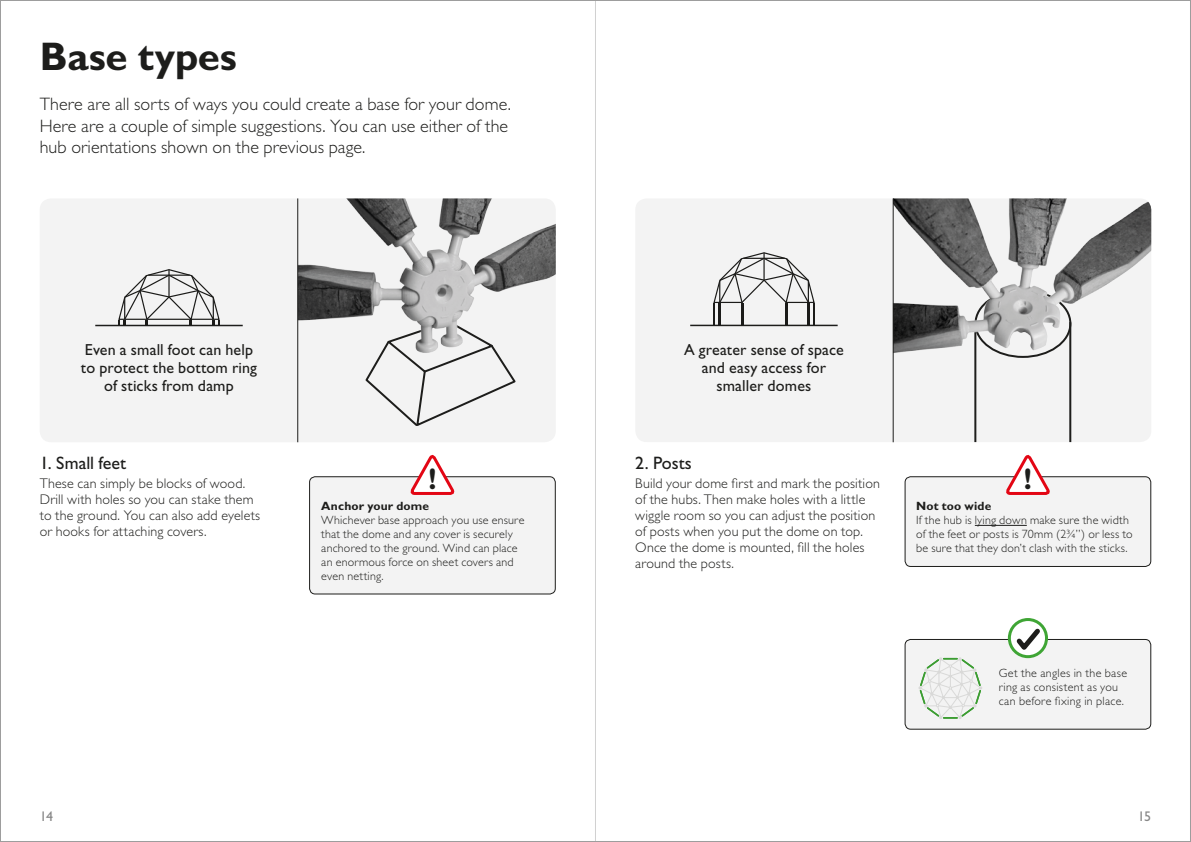
<style>
.page{position:relative;width:1191px;height:842px;background:#fff}
.page>*{position:absolute;margin:0;border:0;box-sizing:border-box;transform-origin:0 0}
.t1{font:700 40px "Gill Sans";letter-spacing:-.005em;color:#1d1d1b}
.t2{font:700 29.8px "Gill Sans";color:#1d1d1b}
.t3{font:300 18px/21.6px "Gill Sans";letter-spacing:.005em;color:#1d1d1b}
.t4{font:18px "Gill Sans";color:#1d1d1b}
.t5{font:16px/18px "Gill Sans";letter-spacing:.005em;color:#1d1d1b;text-align:center}
.t6{font:300 14px/16px "Gill Sans";letter-spacing:.01em;color:#1d1d1b}
.t7{font:14px "Gill Sans";color:#878787}
.t8{font:300 12px/14px "Gill Sans";letter-spacing:.02em;color:#1d1d1b}
.t9{font:700 12px "Gill Sans";letter-spacing:.015em;color:#1d1d1b}
</style>
<div class="page">
<div style="left:905px;top:639px;width:245px;height:90px;background:#f3f3f3;border-radius:6px"></div>
<div style="left:904px;top:639px;width:247px;height:91px;border:1px solid #1d1d1b;border-radius:6px"></div>
<svg style="left:918px;top:657px;width:64px;height:62px"></svg>
<svg style="left:1009px;top:619px;width:37px;height:38px"></svg>
<div style="left:1007px;top:618px;width:41px;height:40px;border:3px solid #3fa535;border-radius:50%"></div>
<svg style="left:1012px;top:624px;width:32px;height:31px"></svg>
<div style="left:905px;top:477px;width:245px;height:89px;background:#f3f3f3;border-radius:6px"></div>
<div style="left:904px;top:476px;width:247px;height:91px;border:1px solid #1d1d1b;border-radius:6px"></div>
<hr style="left:974px;top:525px;width:52px;height:1px;background:#1d1d1b">
<svg style="left:1004px;top:454px;width:45px;height:41px"></svg>
<div style="left:309px;top:477px;width:246px;height:117px;background:#f3f3f3;border-radius:6px"></div>
<div style="left:309px;top:476px;width:247px;height:118px;border:1px solid #1d1d1b;border-radius:6px"></div>
<svg style="left:408px;top:454px;width:46px;height:41px"></svg>
<div style="left:40px;top:198px;width:516px;height:244px;background:#f3f3f3;border-radius:11px"></div>
<svg style="left:118px;top:269px;width:102px;height:56px"></svg>
<hr style="left:95px;top:325px;width:148px;height:1px;background:#1d1d1b">
<div style="left:635px;top:198px;width:516px;height:244px;background:#f3f3f3;border-radius:11px"></div>
<hr style="left:974px;top:323px;width:2px;height:119px;background:#1d1d1b">
<hr style="left:1069px;top:323px;width:2px;height:119px;background:#1d1d1b">
<svg style="left:713px;top:252px;width:102px;height:52px"></svg>
<hr style="left:718px;top:303px;width:3px;height:23px;background:#1d1d1b">
<hr style="left:740px;top:303px;width:3px;height:23px;background:#1d1d1b">
<hr style="left:784px;top:303px;width:3px;height:23px;background:#1d1d1b">
<hr style="left:807px;top:303px;width:2px;height:23px;background:#1d1d1b">
<hr style="left:813px;top:303px;width:2px;height:23px;background:#1d1d1b">
<hr style="left:713px;top:303px;width:2px;height:23px;background:#1d1d1b">
<hr style="left:690px;top:325px;width:147px;height:1px;background:#1d1d1b">
<img style="left:893px;top:198px;width:258px;height:163px">
<hr style="left:892px;top:198px;width:1px;height:244px;background:#1d1d1b">
<img style="left:298px;top:198px;width:258px;height:241px">
<hr style="left:297px;top:198px;width:1px;height:244px;background:#1d1d1b">
<hr style="left:595px;top:0;width:1px;height:842px;background:#d1d1d1">
<h1 class="t1" style="left:40px;top:33px;width:199px">Base types</h1>
<h3 class="t3" style="left:40px;top:93px;width:472px">There are all sorts of ways you could create a base for your dome.<br>Here are a couple of simple suggestions. You can use either of the hub orientations shown on the previous page.</h3>
<h3 class="t5" style="left:81px;top:341px;width:177px">Even a small foot can help to protect the bottom ring of sticks from damp</h3>
<h3 class="t5" style="left:684px;top:341px;width:161px">A greater sense of space and easy access for smaller domes</h3>
<h3 class="t4" style="left:40px;top:452px;width:88px">1. Small feet</h3>
<p class="t6" style="left:40px;top:475px;width:222px">These can simply be blocks of wood.<br>Drill with holes so you can stake them to the ground. You can also add eyelets or hooks for attaching covers.</p>
<h2 class="t2" style="left:428px;top:461px;width:10px">!</h2>
<p class="t9" style="left:321px;top:499px;width:109px">Anchor your dome</p>
<p class="t8" style="left:321px;top:513px;width:205px">Whichever base approach you use ensure that the dome and any cover is securely anchored to the ground. Wind can place an enormous force on sheet covers and even netting.</p>
<h3 class="t4" style="left:635px;top:452px;width:58px">2. Posts</h3>
<p class="t6" style="left:635px;top:475px;width:246px">Build your dome first and mark the position of the hubs. Then make holes with a little wiggle room so you can adjust the position of posts when you put the dome on top.<br>Once the dome is mounted, fill the holes around the posts.</p>
<h2 class="t2" style="left:1024px;top:461px;width:10px">!</h2>
<p class="t9" style="left:916px;top:499px;width:77px">Not too wide</p>
<p class="t8" style="left:916px;top:513px;width:218px">If the hub is lying down make sure the width of the feet or posts is 70mm (2¾”) or less to be sure that they don’t clash with the sticks.</p>
<p class="t8" style="left:998px;top:666px;width:130px">Get the angles in the base ring as consistent as you can before fixing in place.</p>
<p class="t7" style="left:40px;top:808px;width:15px">14</p>
<p class="t7" style="left:1137px;top:808px;width:15px">15</p>
</div>
